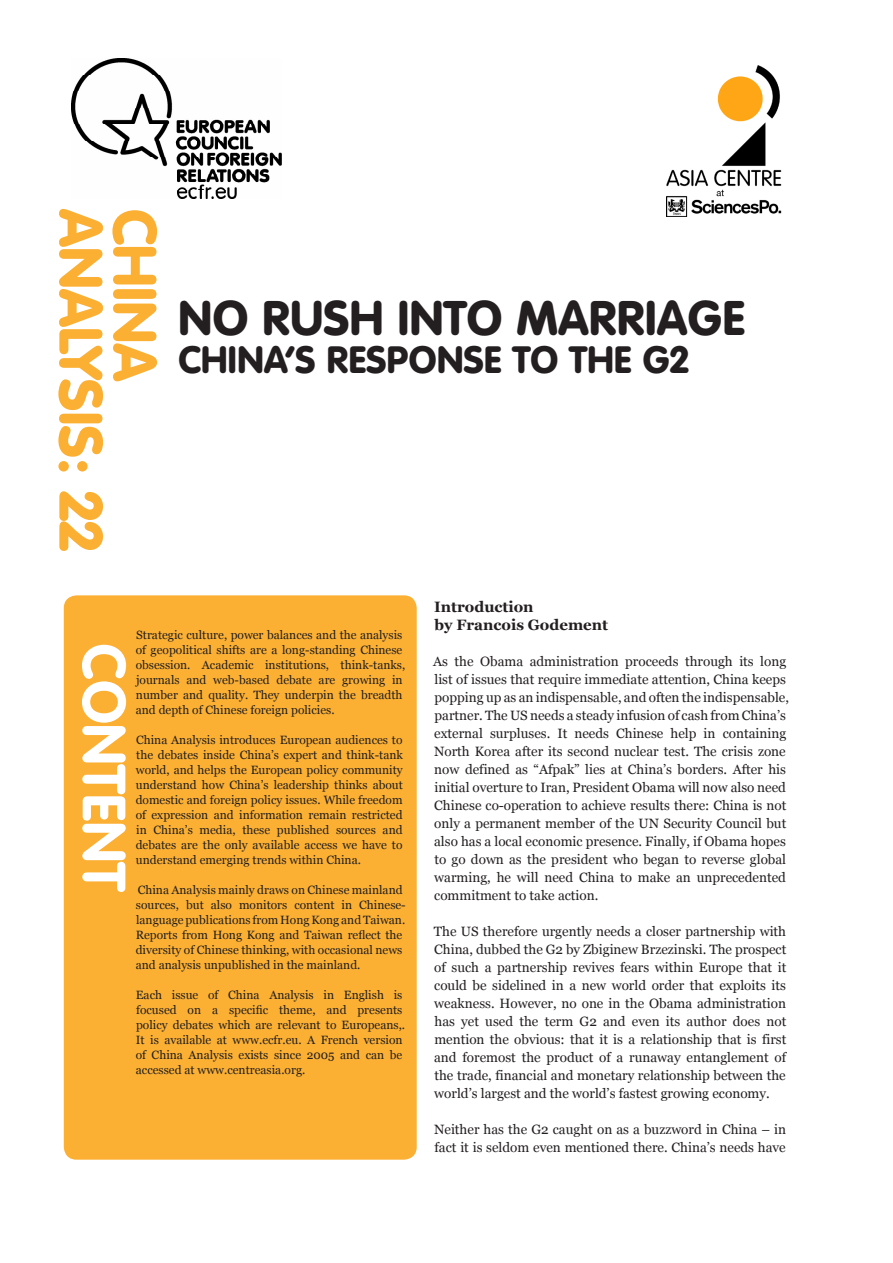
<style>
.page{position:relative;width:893px;height:1263px;background:#fff}
.page>*{position:absolute;margin:0;border:0;box-sizing:border-box;transform-origin:0 0}
.t1{font:900 60px/54px "VAG Rounded Std";color:#fbb034}
.t2{font:700 60px "VAG Rounded Std";color:#fff}
.t3{font:900 47.85px "VAG Rounded Std";letter-spacing:.01em;color:#231f20}
.t4{font:900 37.5px "VAG Rounded Std";letter-spacing:.01em;color:#231f20}
.t5{font:700 15px "Georgia";color:#231f20}
.t6{font:13.5px/18px "Georgia";color:#231f20}
.t7{font:12px/15px "Georgia";color:#231f20}
</style>
<div class="page">
<div style="left:64px;top:595px;width:353px;height:565px;background:#fbb034;border-radius:13px"></div>
<img style="left:72px;top:59px;width:210px;height:139px">
<img style="left:666px;top:65px;width:115px;height:151px">
<p class="t1" style="left:160px;top:209px;width:344px;rotate:90deg">CHINA<br>ANALYSIS: 22</p>
<p class="t3" style="left:179px;top:289px;width:568px">NO RUSH INTO MARRIAGE</p>
<p class="t4" style="left:179px;top:337px;width:512px">CHINA’S RESPONSE TO THE G2</p>
<p class="t2" style="left:139px;top:644px;width:250px;rotate:90deg">CONTENT</p>
<p class="t7" style="left:136px;top:627px;width:271px">Strategic culture, power balances and the analysis of geopolitical shifts are a long-standing Chinese obsession. Academic institutions, think-tanks, journals and web-based debate are growing in number and quality. They underpin the breadth and depth of Chinese foreign policies.</p>
<p class="t7" style="left:136px;top:732px;width:269px;text-align:justify">China Analysis introduces European audiences to the debates inside China’s expert and think-tank world, and helps the European policy community understand how China’s leadership thinks about domestic and foreign policy issues. While freedom of expression and information remain restricted in China’s media, these published sources and debates are the only available access we have to understand emerging trends within China.</p>
<p class="t7" style="left:136px;top:882px;width:272px">China Analysis mainly draws on Chinese mainland sources, but also monitors content in Chinese&shy;language publications from Hong Kong and Taiwan.<br>Reports from Hong Kong and Taiwan reflect the diversity of Chinese thinking, with occasional news and analysis unpublished in the mainland.</p>
<p class="t7" style="left:136px;top:987px;width:271px">Each issue of China Analysis in English is focused on a specific theme, and presents policy debates which are relevant to Europeans,.<br>It is available at www.ecfr.eu. A French version of China Analysis exists since 2005 and can be accessed at www.centreasia.org.</p>
<p class="t5" style="left:434px;top:598px;width:101px">Introduction</p>
<p class="t5" style="left:434px;top:616px;width:175px">by Francois Godement</p>
<p class="t6" style="left:433px;top:652px;width:357px">As the Obama administration proceeds through its long list of issues that require immediate attention, China keeps popping up as an indispensable, and often the indispensable, partner. The US needs a steady infusion of cash from China’s external surpluses. It needs Chinese help in containing North Korea after its second nuclear test. The crisis zone now defined as “Afpak” lies at China’s borders. After his initial overture to Iran, President Obama will now also need Chinese co-operation to achieve results there: China is not only a permanent member of the UN Security Council but also has a local economic presence. Finally, if Obama hopes to go down as the president who began to reverse global warming, he will need China to make an unprecedented commitment to take action.</p>
<p class="t6" style="left:434px;top:922px;width:354px;text-align:justify">The US therefore urgently needs a closer partnership with China, dubbed the G2 by Zbiginew Brzezinski. The prospect of such a partnership revives fears within Europe that it could be sidelined in a new world order that exploits its weakness. However, no one in the Obama administration has yet used the term G2 and even its author does not mention the obvious: that it is a relationship that is first and foremost the product of a runaway entanglement of the trade, financial and monetary relationship between the world’s largest and the world’s fastest growing economy.</p>
<p class="t6" style="left:434px;top:1120px;width:353px">Neither has the G2 caught on as a buzzword in China – in fact it is seldom even mentioned there. China’s needs have</p>
</div>
